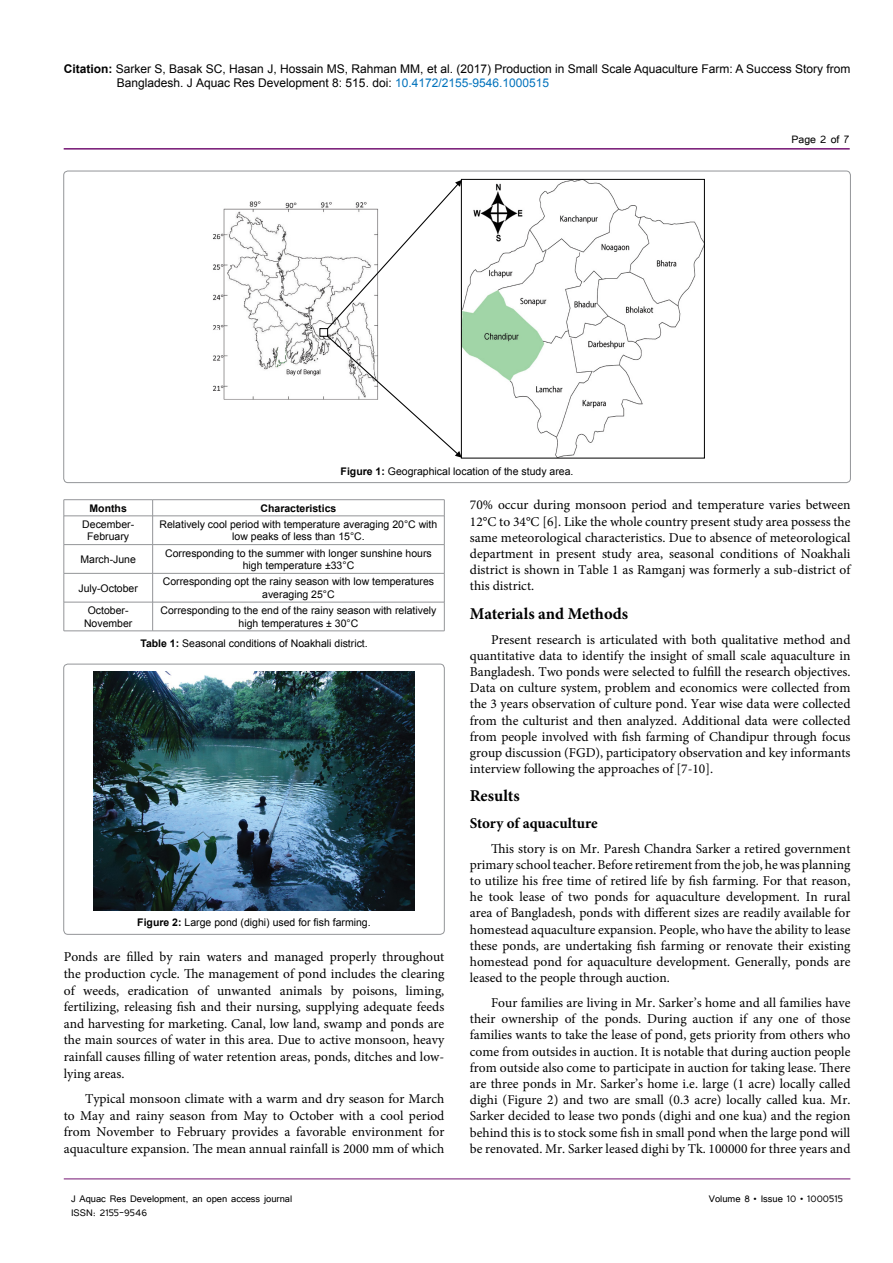
<style>
.page{position:relative;width:893px;height:1263px;background:#fff}
.page>*{position:absolute;margin:0;border:0;box-sizing:border-box;transform-origin:0 0}
.t1{font:700 16.5px "Minion Pro";color:#000}
.t2{font:700 15px "Minion Pro";letter-spacing:-.005em;color:#000}
.t3{font:13.5px/16.2px "Minion Pro";color:#000;text-align:justify}
.t4{font:13.5px "Tunga";color:#000}
.t5{font:12px/14.4px "Arial";color:#000}
.t6{font:12px "Tunga";color:#000}
.t7{font:10.5px/12.6px "Arial";color:#000;text-align:center}
.t8{font:700 10.5px "Arial";color:#000}
.s1{font-weight:700}
.s2{color:#0072bc}
</style>
<div class="page">
<hr style="left:64px;top:148px;width:786px;height:2px;background:#741472">
<hr style="left:64px;top:1179px;width:786px;height:1px;background:#741472">
<img style="left:463px;top:181px;width:240px;height:275px">
<div style="left:461px;top:179px;width:244px;height:279px;border:1px solid #010101"></div>
<img style="left:213px;top:201px;width:113px;height:198px">
<div style="left:320px;top:329px;width:8px;height:7px;background:#fff"></div>
<div style="left:319px;top:328px;width:9px;height:9px;border:1px solid #010101"></div>
<svg style="left:326px;top:180px;width:136px;height:278px"></svg>
<hr style="left:64px;top:499px;width:89px;height:1px;background:#939598">
<hr style="left:153px;top:499px;width:291px;height:1px;background:#939598">
<hr style="left:64px;top:516px;width:89px;height:1px;background:#939598">
<hr style="left:153px;top:516px;width:291px;height:1px;background:#939598">
<hr style="left:64px;top:544px;width:89px;height:1px;background:#939598">
<hr style="left:153px;top:544px;width:291px;height:1px;background:#939598">
<hr style="left:64px;top:573px;width:89px;height:1px;background:#939598">
<hr style="left:153px;top:573px;width:291px;height:1px;background:#939598">
<hr style="left:64px;top:602px;width:89px;height:1px;background:#939598">
<svg style="left:64px;top:500px;width:1px;height:131px"></svg>
<hr style="left:153px;top:602px;width:291px;height:1px;background:#939598">
<svg style="left:152px;top:500px;width:1px;height:131px"></svg>
<svg style="left:444px;top:500px;width:1px;height:131px"></svg>
<hr style="left:64px;top:631px;width:89px;height:1px;background:#939598">
<hr style="left:153px;top:631px;width:291px;height:1px;background:#939598">
<img style="left:94px;top:672px;width:320px;height:238px">
<div style="left:64px;top:664px;width:380px;height:270px;border:1px solid #939598;border-radius:4px"></div>
<p class="t5" style="left:117px;top:61px;width:735px;text-indent:-53px"><span class="s1">Citation:</span> Sarker S, Basak SC, Hasan J, Hossain MS, Rahman MM, et al. (2017) Production in Small Scale Aquaculture Farm: A Success Story from<br>Bangladesh. J Aquac Res Development 8: 515. doi: <span class="s2">10.4172/2155-9546.1000515</span></p>
<p class="t7" style="left:341px;top:465px;width:234px"><span class="s1">Figure 1:</span> Geographical location of the study area.</p>
<p class="t4" style="left:791px;top:131px;width:59px">Page 2 of 7</p>
<p class="t8" style="left:90px;top:501px;width:39px">Months</p>
<p class="t8" style="left:261px;top:501px;width:77px">Characteristics</p>
<p class="t7" style="left:82px;top:518px;width:53px">December-<br>February</p>
<p class="t7" style="left:159px;top:518px;width:279px">Relatively cool period with temperature averaging 20°C with low peaks of less than 15°C.</p>
<p class="t7" style="left:81px;top:553px;width:57px">March-June</p>
<p class="t7" style="left:165px;top:547px;width:268px">Corresponding to the summer with longer sunshine hours high temperature ±33°C</p>
<p class="t7" style="left:78px;top:582px;width:61px">July-October</p>
<p class="t7" style="left:163px;top:575px;width:273px">Corresponding opt the rainy season with low temperatures averaging 25°C</p>
<p class="t7" style="left:84px;top:604px;width:50px">October-<br>November</p>
<p class="t7" style="left:160px;top:604px;width:278px">Corresponding to the end of the rainy season with relatively high temperatures ± 30°C</p>
<p class="t7" style="left:140px;top:637px;width:229px"><span class="s1">Table 1:</span> Seasonal conditions of Noakhali district.</p>
<p class="t7" style="left:137px;top:916px;width:235px"><span class="s1">Figure 2:</span> Large pond (dighi) used for fish farming.</p>
<p class="t3" style="left:64px;top:949px;width:382px;line-height:16.6px">Ponds are filled by rain waters and managed properly throughout the production cycle. The management of pond includes the clearing of weeds, eradication of unwanted animals by poisons, liming, fertilizing, releasing fish and their nursing, supplying adequate feeds and harvesting for marketing. Canal, low land, swamp and ponds are the main sources of water in this area. Due to active monsoon, heavy rainfall causes filling of water retention areas, ponds, ditches and low&shy;lying areas.</p>
<p class="t3" style="left:64px;top:1090px;width:382px;line-height:16.6px;text-indent:21px">Typical monsoon climate with a warm and dry season for March to May and rainy season from May to October with a cool period from November to February provides a favorable environment for aquaculture expansion. The mean annual rainfall is 2000 mm of which</p>
<p class="t3" style="left:470px;top:497px;width:382px">70% occur during monsoon period and temperature varies between 12°C to 34°C [6]. Like the whole country present study area possess the same meteorological characteristics. Due to absence of meteorological department in present study area, seasonal conditions of Noakhali district is shown in Table 1 as Ramganj was formerly a sub-district of this district.</p>
<p class="t1" style="left:470px;top:602px;width:160px">Materials and Methods</p>
<p class="t3" style="left:470px;top:631px;width:382px;text-indent:21px">Present research is articulated with both qualitative method and quantitative data to identify the insight of small scale aquaculture in Bangladesh. Two ponds were selected to fulfill the research objectives.<br>Data on culture system, problem and economics were collected from the 3 years observation of culture pond. Year wise data were collected from the culturist and then analyzed. Additional data were collected from people involved with fish farming of Chandipur through focus group discussion (FGD), participatory observation and key informants interview following the approaches of [7-10].</p>
<p class="t1" style="left:470px;top:784px;width:51px">Results</p>
<p class="t2" style="left:470px;top:812px;width:129px">Story of aquaculture</p>
<p class="t3" style="left:470px;top:840px;width:382px;text-indent:21px">This story is on Mr. Paresh Chandra Sarker a retired government primary school teacher. Before retirement from the job, he was planning to utilize his free time of retired life by fish farming. For that reason, he took lease of two ponds for aquaculture development. In rural area of Bangladesh, ponds with different sizes are readily available for homestead aquaculture expansion. People, who have the ability to lease these ponds, are undertaking fish farming or renovate their existing homestead pond for aquaculture development. Generally, ponds are leased to the people through auction.</p>
<p class="t3" style="left:470px;top:994px;width:382px;text-indent:21px">Four families are living in Mr. Sarker’s home and all families have their ownership of the ponds. During auction if any one of those families wants to take the lease of pond, gets priority from others who come from outsides in auction. It is notable that during auction people from outside also come to participate in auction for taking lease. There are three ponds in Mr. Sarker’s home i.e. large (1 acre) locally called dighi (Figure 2) and two are small (0.3 acre) locally called kua. Mr.<br>Sarker decided to lease two ponds (dighi and one kua) and the region behind this is to stock some fish in small pond when the large pond will be renovated. Mr. Sarker leased dighi by Tk. 100000 for three years and</p>
<p class="t6" style="left:71px;top:1190px;width:223px">J Aquac Res Development, an open access journal</p>
<p class="t6" style="left:709px;top:1190px;width:136px">Volume 8 • Issue 10 • 1000515</p>
<p class="t6" style="left:71px;top:1205px;width:78px">ISSN: 2155-9546</p>
</div>
